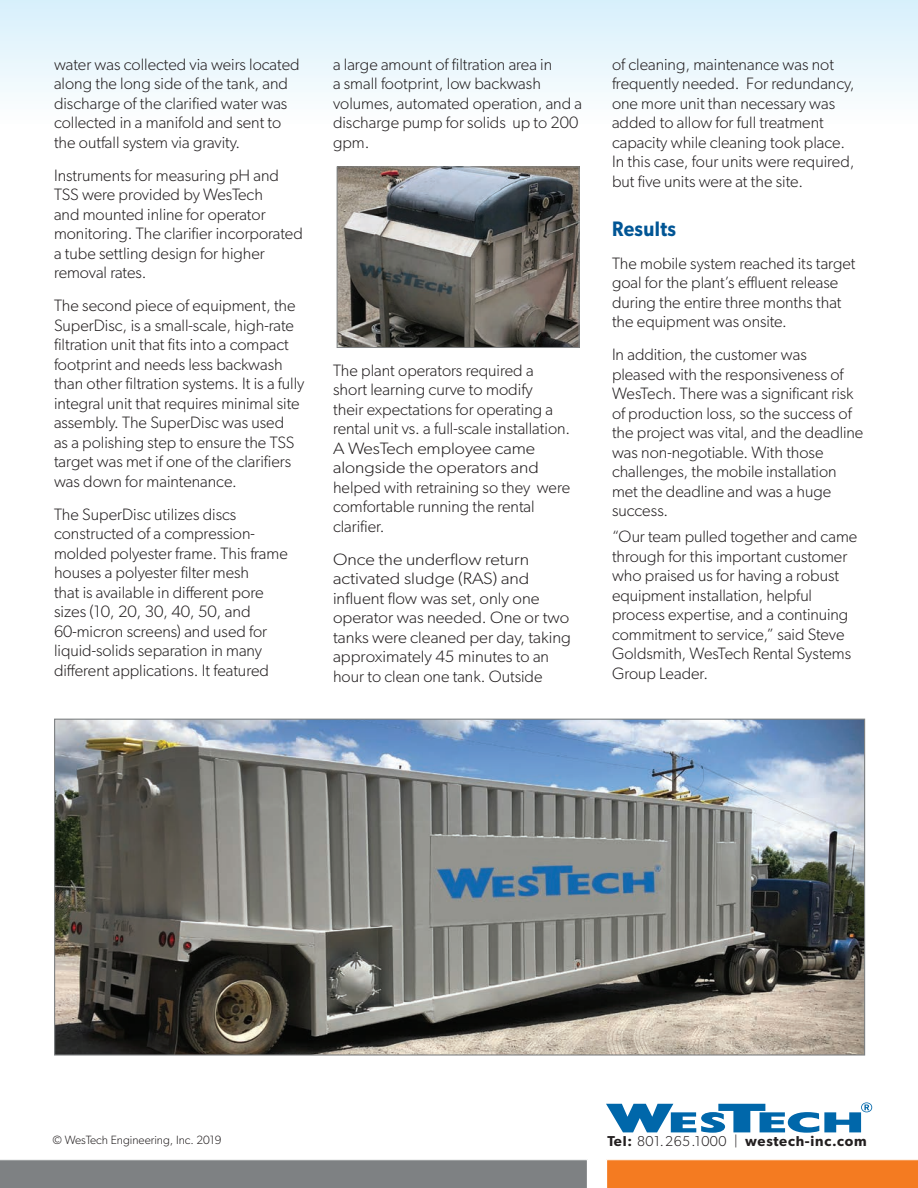
<style>
.page{position:relative;width:918px;height:1188px;background:#fff}
.page>*{position:absolute;margin:0;border:0;box-sizing:border-box;transform-origin:0 0}
.t1{font:600 21px "Gibson";letter-spacing:.02em;color:#005595;scale:.9 1}
.t2{font:300 16.5px/19.5px "Gibson";color:#231f20}
.t3{font:300 16.5px/19.5px "Gibson";color:#231f20;scale:1.11 1}
.t4{font:600 14.4px "Gibson";letter-spacing:.05em;color:#231f20}
.t5{font:300 12px "Gibson";color:#231f20}
.s1{font-weight:300}
</style>
<div class="page">
<div style="left:0;top:0;width:918px;height:136px;background:linear-gradient(to bottom,#d7f0fb,#fffffe)"></div>
<div style="left:0;top:1159px;width:588px;height:29px;background:#7e8183"></div>
<svg style="left:606px;top:1159px;width:312px;height:29px;background:#f4802a"></svg>
<svg style="left:606px;top:1102px;width:266px;height:31px"></svg>
<img style="left:56px;top:721px;width:807px;height:333px">
<img style="left:339px;top:168px;width:239px;height:178px">
<div style="left:337px;top:166px;width:243px;height:182px;border:1px solid #7e8183"></div>
<p class="t2" style="left:54px;top:54px;width:247px">water was collected via weirs located along the long side of the tank, and discharge of the clarified water was collected in a manifold and sent to the outfall system via gravity.</p>
<p class="t2" style="left:54px;top:165px;width:250px">Instruments for measuring pH and<br>TSS were provided by WesTech<br>and mounted inline for operator monitoring. The clarifier incorporated a tube settling design for higher removal rates.</p>
<p class="t2" style="left:54px;top:296px;width:252px">The second piece of equipment, the SuperDisc, is a small-scale, high-rate filtration unit that fits into a compact footprint and needs less backwash than other filtration systems. It is a fully integral unit that requires minimal site assembly. The SuperDisc was used<br>as a polishing step to ensure the TSS target was met if one of the clarifiers was down for maintenance.</p>
<p class="t2" style="left:54px;top:504px;width:235px">The SuperDisc utilizes discs constructed of a compression&shy;molded polyester frame. This frame houses a polyester filter mesh<br>that is available in different pore sizes (10, 20, 30, 40, 50, and<br>60-micron screens) and used for liquid-solids separation in many different applications. It featured</p>
<p class="t2" style="left:333px;top:54px;width:251px">a large amount of filtration area in<br>a small footprint, low backwash volumes, automated operation, and a discharge pump for solids up to 200 gpm.</p>
<p class="t2" style="left:333px;top:360px;width:239px">The plant operators required a short learning curve to modify<br>their expectations for operating a rental unit vs. a full-scale installation.<br>A WesTech employee came alongside the operators and helped with retraining so they were comfortable running the rental clarifier.</p>
<p class="t3" style="left:333px;top:549px;width:216px">Once the underflow return activated sludge (RAS) and influent flow was set, only one operator was needed. One or two tanks were cleaned per day, taking approximately 45 minutes to an hour to clean one tank. Outside</p>
<p class="t2" style="left:612px;top:54px;width:244px">of cleaning, maintenance was not frequently needed. For redundancy, one more unit than necessary was added to allow for full treatment capacity while cleaning took place.<br>In this case, four units were required, but five units were at the site.</p>
<p class="t1" style="left:612px;top:216px;width:73px">Results</p>
<p class="t2" style="left:612px;top:253px;width:245px">The mobile system reached its target goal for the plant’s effluent release during the entire three months that the equipment was onsite.</p>
<p class="t2" style="left:612px;top:344px;width:253px">In addition, the customer was pleased with the responsiveness of<br>WesTech. There was a significant risk of production loss, so the success of the project was vital, and the deadline was non-negotiable. With those challenges, the mobile installation met the deadline and was a huge success.</p>
<p class="t2" style="left:612px;top:527px;width:247px">“Our team pulled together and came through for this important customer who praised us for having a robust equipment installation, helpful process expertise, and a continuing commitment to service,” said Steve<br>Goldsmith, WesTech Rental Systems<br>Group Leader.</p>
<p class="t5" style="left:52px;top:1133px;width:171px">© WesTech Engineering, Inc. 2019</p>
<p class="t4" style="left:608px;top:1132px;width:261px">Tel: <span class="s1">801.265.1000 |</span> westech-inc.com</p>
</div>
